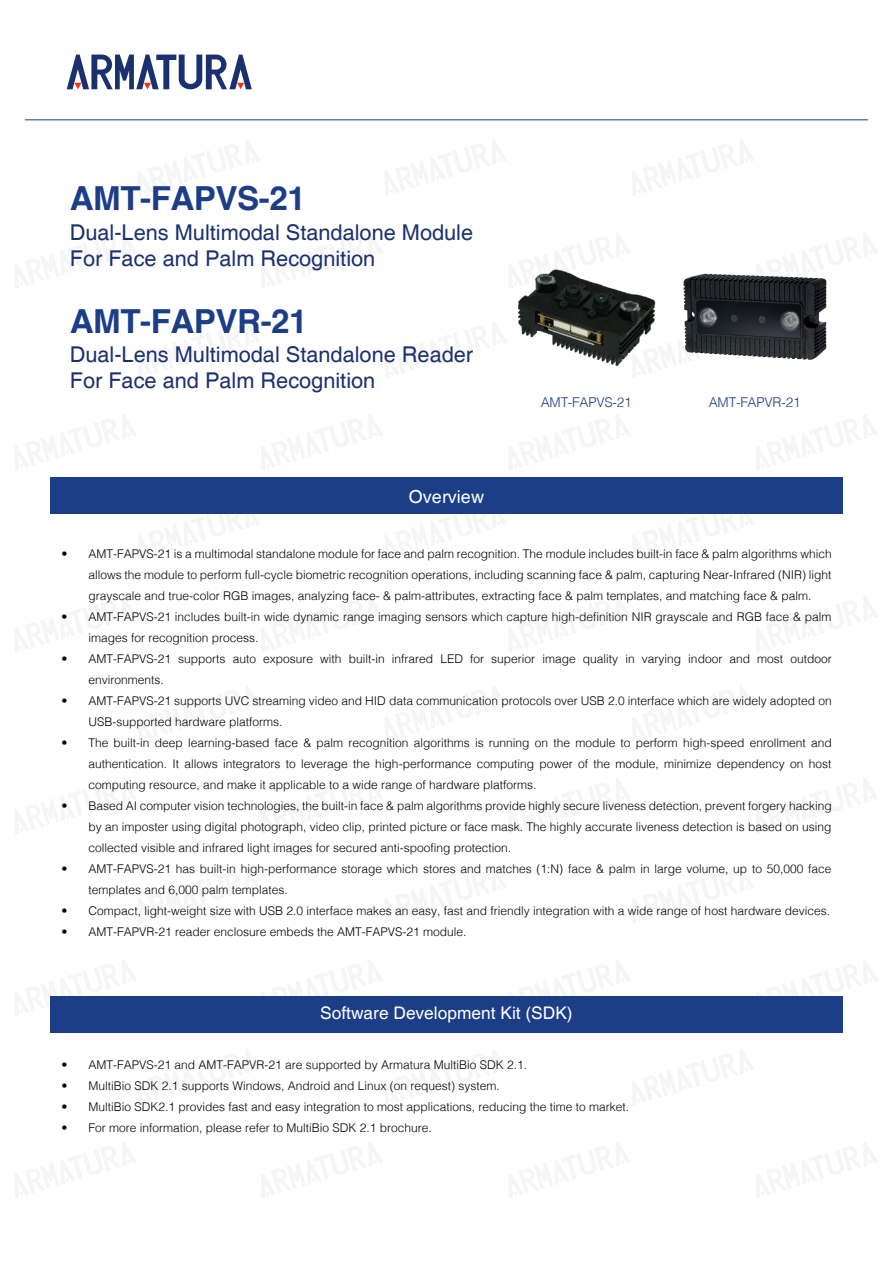
<style>
.page{position:relative;width:893px;height:1263px;background:#fff}
.page>*{position:absolute;margin:0;border:0;box-sizing:border-box;transform-origin:0 0}
.t1{font:700 33.15px "Helvetica";letter-spacing:-.015em;color:#1b3e87}
.t2{font:21.75px/26.1px "Helvetica";color:#1b316f}
.t3{font:18px "Helvetica";color:#fff}
.t4{font:17.4px "Helvetica";color:#fff}
.t5{font:300 13.5px "Helvetica";letter-spacing:-.015em;color:#1b3e87}
.t6{font:300 12px/21px "Helvetica";color:#000}
</style>
<div class="page">
<svg style="left:67px;top:55px;width:185px;height:34px"></svg>
<div style="left:50px;top:996px;width:793px;height:36px;background:#1b3e87"></div>
<hr style="left:25px;top:120px;width:843px;height:1px;background:#1b3e87">
<div style="left:50px;top:478px;width:793px;height:36px;background:#1b3e87"></div>
<img style="left:518px;top:269px;width:138px;height:98px">
<img style="left:683px;top:273px;width:143px;height:87px">
<h1 class="t1" style="left:70px;top:178px;width:238px">AMT-FAPVS-21</h1>
<h2 class="t2" style="left:70px;top:220px;width:405px">Dual-Lens Multimodal Standalone Module<br>For Face and Palm Recognition</h2>
<h1 class="t1" style="left:70px;top:301px;width:239px">AMT-FAPVR-21</h1>
<h2 class="t2" style="left:70px;top:342px;width:405px">Dual-Lens Multimodal Standalone Reader<br>For Face and Palm Recognition</h2>
<h3 class="t3" style="left:409px;top:486px;width:77px">Overview</h3>
<p class="t5" style="left:541px;top:390px;width:92px">AMT-FAPVS-21</p>
<p class="t5" style="left:709px;top:390px;width:93px">AMT-FAPVR-21</p>
<p class="t6" style="left:88px;top:542px;width:745px;text-align:justify;text-indent:-27px">• AMT-FAPVS-21 is a multimodal standalone module for face and palm recognition. The module includes built-in face &amp; palm algorithms which allows the module to perform full-cycle biometric recognition operations, including scanning face &amp; palm, capturing Near-Infrared (NIR) light grayscale and true-color RGB images, analyzing face- &amp; palm-attributes, extracting face &amp; palm templates, and matching face &amp; palm.</p>
<p class="t6" style="left:88px;top:605px;width:745px;text-indent:-27px">• AMT-FAPVS-21 includes built-in wide dynamic range imaging sensors which capture high-definition NIR grayscale and RGB face &amp; palm images for recognition process.</p>
<p class="t6" style="left:88px;top:647px;width:745px;text-indent:-27px">• AMT-FAPVS-21 supports auto exposure with built-in infrared LED for superior image quality in varying indoor and most outdoor environments.</p>
<p class="t6" style="left:88px;top:689px;width:745px;text-indent:-27px">• AMT-FAPVS-21 supports UVC streaming video and HID data communication protocols over USB 2.0 interface which are widely adopted on<br>USB-supported hardware platforms.</p>
<p class="t6" style="left:88px;top:731px;width:745px;text-align:justify;text-indent:-27px">• The built-in deep learning-based face &amp; palm recognition algorithms is running on the module to perform high-speed enrollment and authentication. It allows integrators to leverage the high-performance computing power of the module, minimize dependency on host computing resource, and make it applicable to a wide range of hardware platforms.</p>
<p class="t6" style="left:88px;top:794px;width:745px;text-align:justify;text-indent:-27px">• Based AI computer vision technologies, the built-in face &amp; palm algorithms provide highly secure liveness detection, prevent forgery hacking by an imposter using digital photograph, video clip, printed picture or face mask. The highly accurate liveness detection is based on using collected visible and infrared light images for secured anti-spoofing protection.</p>
<p class="t6" style="left:88px;top:857px;width:745px;text-indent:-27px">• AMT-FAPVS-21 has built-in high-performance storage which stores and matches (1:N) face &amp; palm in large volume, up to 50,000 face templates and 6,000 palm templates.</p>
<p class="t6" style="left:61px;top:899px;width:770px">• Compact, light-weight size with USB 2.0 interface makes an easy, fast and friendly integration with a wide range of host hardware devices.</p>
<p class="t6" style="left:61px;top:920px;width:407px">• AMT-FAPVR-21 reader enclosure embeds the AMT-FAPVS-21 module.</p>
<h3 class="t4" style="left:320px;top:1003px;width:254px">Software Development Kit (SDK)</h3>
<p class="t6" style="left:61px;top:1054px;width:467px">• AMT-FAPVS-21 and AMT-FAPVR-21 are supported by Armatura MultiBio SDK 2.1.</p>
<p class="t6" style="left:61px;top:1075px;width:440px">• MultiBio SDK 2.1 supports Windows, Android and Linux (on request) system.</p>
<p class="t6" style="left:61px;top:1096px;width:569px">• MultiBio SDK2.1 provides fast and easy integration to most applications, reducing the time to market.</p>
<p class="t6" style="left:61px;top:1117px;width:372px">• For more information, please refer to MultiBio SDK 2.1 brochure.</p>
</div>
